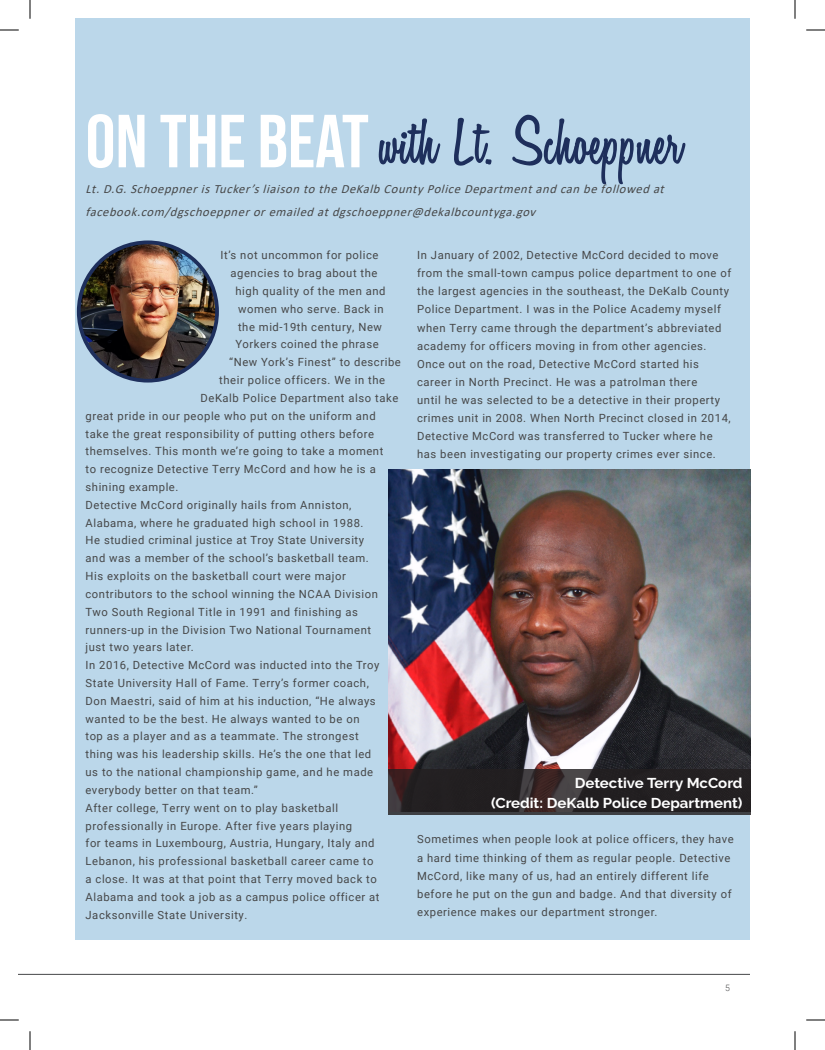
<style>
.page{position:relative;width:825px;height:1050px;background:#fff}
.page>*{position:absolute;margin:0;border:0;box-sizing:border-box;transform-origin:0 0}
.t1{font:60px "Variane Script";letter-spacing:.015em;color:#1e2f5c}
.t2{font:700 14.25px/20.6px "Raleway";color:#fff;text-align:right;scale:1.05 1}
.t3{font:italic 12.5px/23.1px "Calibri";color:#464748}
.t4{font:11.25px/18px "Roboto";letter-spacing:.05em;color:#464748}
.t5{font:300 8.75px "Roboto";color:#464748}
.s1{font-family:"Bebas Neue";font-size:75px;color:#fff}
</style>
<div class="page">
<hr style="left:19px;top:974px;width:731px;height:1px;background:#464748">
<div style="left:76px;top:19px;width:674px;height:921px;background:#bbd7ea"></div>
<img style="left:79px;top:245px;width:138px;height:133px">
<div style="left:77px;top:240px;width:142px;height:143px;border:4px solid #1e2f5c;border-radius:50%"></div>
<img style="left:388px;top:469px;width:362px;height:300px">
<svg style="left:388px;top:769px;width:362px;height:45px;fill:#232021"></svg>
<svg style="left:0;top:29px;width:19px;height:2px"></svg>
<svg style="left:806px;top:29px;width:19px;height:2px"></svg>
<svg style="left:0;top:1019px;width:19px;height:2px"></svg>
<svg style="left:806px;top:1019px;width:19px;height:2px"></svg>
<svg style="left:29px;top:0;width:2px;height:19px"></svg>
<svg style="left:29px;top:1031px;width:2px;height:19px"></svg>
<svg style="left:794px;top:0;width:2px;height:19px"></svg>
<svg style="left:794px;top:1031px;width:2px;height:19px"></svg>
<h1 class="t1" style="left:86px;top:111px;width:596px"><span class="s1">ON THE BEAT</span> with Lt. Schoeppner</h1>
<p class="t3" style="left:86px;top:177px;width:584px">Lt.D.G.SchoeppnerisTucker’sliaison to theDeKalb CountyPoliceDepartmentand can befollowed at facebook.com/dgschoeppneroremailed atdgschoeppner@dekalbcountyga.gov</p>
<p class="t4" style="left:221px;top:246px;width:159px">It’s not uncommon for police</p>
<p class="t4" style="left:231px;top:264px;width:149px">agencies to brag about the</p>
<p class="t4" style="left:236px;top:282px;width:152px">high quality of the men and</p>
<p class="t4" style="left:238px;top:299px;width:147px">women who serve. Back in</p>
<p class="t4" style="left:238px;top:317px;width:145px">the mid-19th century, New</p>
<p class="t4" style="left:236px;top:335px;width:145px">Yorkers coined the phrase</p>
<p class="t4" style="left:229px;top:353px;width:173px">“New York’s Finest” to describe</p>
<p class="t4" style="left:219px;top:371px;width:167px">their police officers. We in the</p>
<p class="t4" style="left:201px;top:388px;width:199px">DeKalb Police Department also take</p>
<p class="t4" style="left:86px;top:406px;width:292px">great pride in our people who put on the uniform and</p>
<p class="t4" style="left:86px;top:424px;width:290px">take the great responsibility of putting others before</p>
<p class="t4" style="left:86px;top:442px;width:299px">themselves. This month we’re going to take a moment</p>
<p class="t4" style="left:86px;top:460px;width:292px">to recognize Detective Terry McCord and how he is a</p>
<p class="t4" style="left:86px;top:478px;width:94px">shining example.</p>
<p class="t4" style="left:86px;top:495px;width:267px">Detective McCord originally hails from Anniston,</p>
<p class="t4" style="left:86px;top:513px;width:280px">Alabama, where he graduated high school in 1988.</p>
<p class="t4" style="left:86px;top:531px;width:280px">He studied criminal justice at Troy State University</p>
<p class="t4" style="left:86px;top:549px;width:285px">and was a member of the school’s basketball team.</p>
<p class="t4" style="left:86px;top:567px;width:262px">His exploits on the basketball court were major</p>
<p class="t4" style="left:86px;top:585px;width:294px">contributors to the school winning the NCAA Division</p>
<p class="t4" style="left:86px;top:602px;width:274px">Two South Regional Title in 1991 and finishing as</p>
<p class="t4" style="left:86px;top:620px;width:287px">runners-up in the Division Two National Tournament</p>
<p class="t4" style="left:86px;top:638px;width:110px">just two years later.</p>
<p class="t4" style="left:86px;top:656px;width:296px">In 2016, Detective McCord was inducted into the Troy</p>
<p class="t4" style="left:86px;top:674px;width:285px">State University Hall of Fame. Terry’s former coach,</p>
<p class="t4" style="left:86px;top:691px;width:292px">Don Maestri, said of him at his induction, “He always</p>
<p class="t4" style="left:86px;top:709px;width:276px">wanted to be the best. He always wanted to be on</p>
<p class="t4" style="left:86px;top:727px;width:275px">top as a player and as a teammate. The strongest</p>
<p class="t4" style="left:86px;top:745px;width:287px">thing was his leadership skills. He’s the one that led</p>
<p class="t4" style="left:86px;top:763px;width:289px">us to the national championship game, and he made</p>
<p class="t4" style="left:86px;top:781px;width:174px">everybody better on that team.”</p>
<p class="t4" style="left:86px;top:798px;width:254px">After college, Terry went on to play basketball</p>
<p class="t4" style="left:86px;top:816px;width:268px">professionally in Europe. After five years playing</p>
<p class="t4" style="left:86px;top:834px;width:290px">for teams in Luxembourg, Austria, Hungary, Italy and</p>
<p class="t4" style="left:86px;top:852px;width:289px">Lebanon, his professional basketball career came to</p>
<p class="t4" style="left:86px;top:870px;width:293px">a close. It was at that point that Terry moved back to</p>
<p class="t4" style="left:86px;top:887px;width:296px">Alabama and took a job as a campus police officer at</p>
<p class="t4" style="left:86px;top:905px;width:163px">Jacksonville State University.</p>
<p class="t4" style="left:417px;top:246px;width:316px">In January of 2002, Detective McCord decided to move from the small-town campus police department to one of the largest agencies in the southeast, the DeKalb County Police Department. I was in the Police Academy myself when Terry came through the department’s abbreviated academy for officers moving in from other agencies.<br>Once out on the road, Detective McCord started his career in North Precinct. He was a patrolman there<br>until he was selected to be a detective in their property crimes unit in 2008. When North Precinct closed in 2014, Detective McCord was transferred to Tucker where he has been investigating our property crimes ever since.</p>
<p class="t2" style="left:491px;top:772px;width:241px">Detective Terry McCord<br>(Credit: DeKalb Police Department)</p>
<p class="t4" style="left:417px;top:830px;width:318px">Sometimes when people look at police officers, they have a hard time thinking of them as regular people. Detective McCord, like many of us, had an entirely different life before he put on the gun and badge. And that diversity of experience makes our department stronger.</p>
<p class="t5" style="left:725px;top:982px;width:6px">5</p>
</div>
